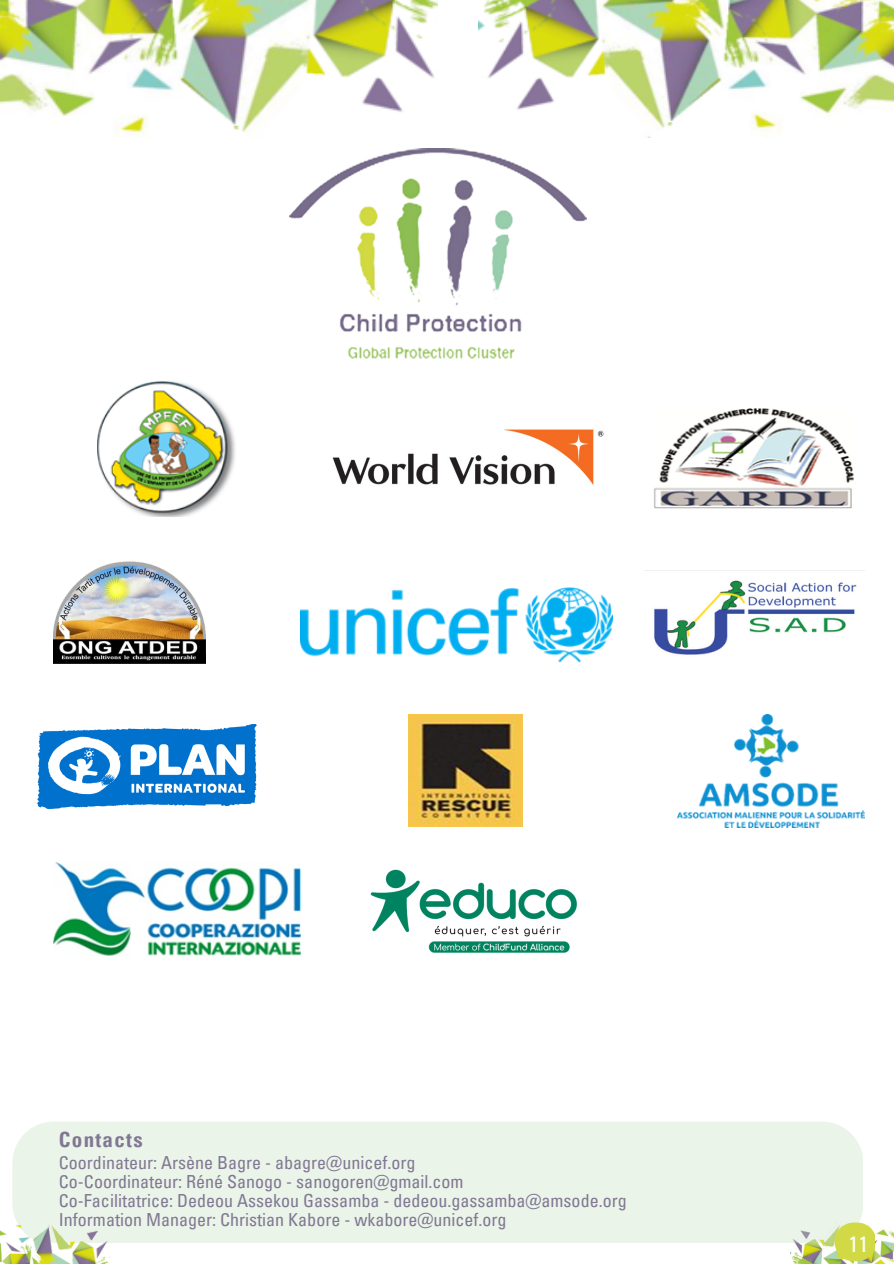
<style>
.page{position:relative;width:894px;height:1264px;background:#fff}
.page>*{position:absolute;margin:0;border:0;box-sizing:border-box;transform-origin:0 0}
.t1{font:condensed 22.5px "Univers LT Pro";color:#fff}
.t2{font:700 condensed 21px "Univers LT Pro";letter-spacing:.06em;color:#817793}
.t3{font:condensed 18px/19.2px "Univers LT Pro";color:#817793}
</style>
<div class="page">
<img style="left:790px;top:1210px;width:103px;height:53px">
<div style="left:12px;top:1121px;width:850px;height:121px;background:#eaf4e8"></div>
<svg style="left:834px;top:1222px;width:40px;height:39px;background:#d1da59"></svg>
<img style="left:0;top:1206px;width:110px;height:57px">
<img style="left:478px;top:0;width:415px;height:138px">
<img style="left:0;top:0;width:437px;height:138px">
<img style="left:289px;top:148px;width:297px;height:211px">
<img style="left:408px;top:714px;width:114px;height:112px">
<img style="left:654px;top:408px;width:200px;height:100px">
<img style="left:53px;top:561px;width:152px;height:102px">
<img style="left:332px;top:429px;width:272px;height:56px">
<img style="left:644px;top:570px;width:220px;height:85px">
<img style="left:370px;top:869px;width:207px;height:84px">
<img style="left:37px;top:724px;width:220px;height:84px">
<img style="left:677px;top:714px;width:187px;height:113px">
<img style="left:97px;top:381px;width:138px;height:135px">
<img style="left:53px;top:862px;width:247px;height:94px">
<img style="left:300px;top:587px;width:312px;height:76px">
<p class="t2" style="left:59px;top:1131px;width:85px">Contacts</p>
<p class="t3" style="left:59px;top:1154px;width:569px">Coordinateur: Arsène Bagre - abagre@unicef.org<br>Co-Coordinateur: Réné Sanogo - sanogoren@gmail.com<br>Co-Facilitatrice: Dedeou Assekou Gassamba - dedeou.gassamba@amsode.org Information Manager: Christian Kabore - wkabore@unicef.org</p>
<p class="t1" style="left:848px;top:1235px;width:21px">11</p>
</div>
